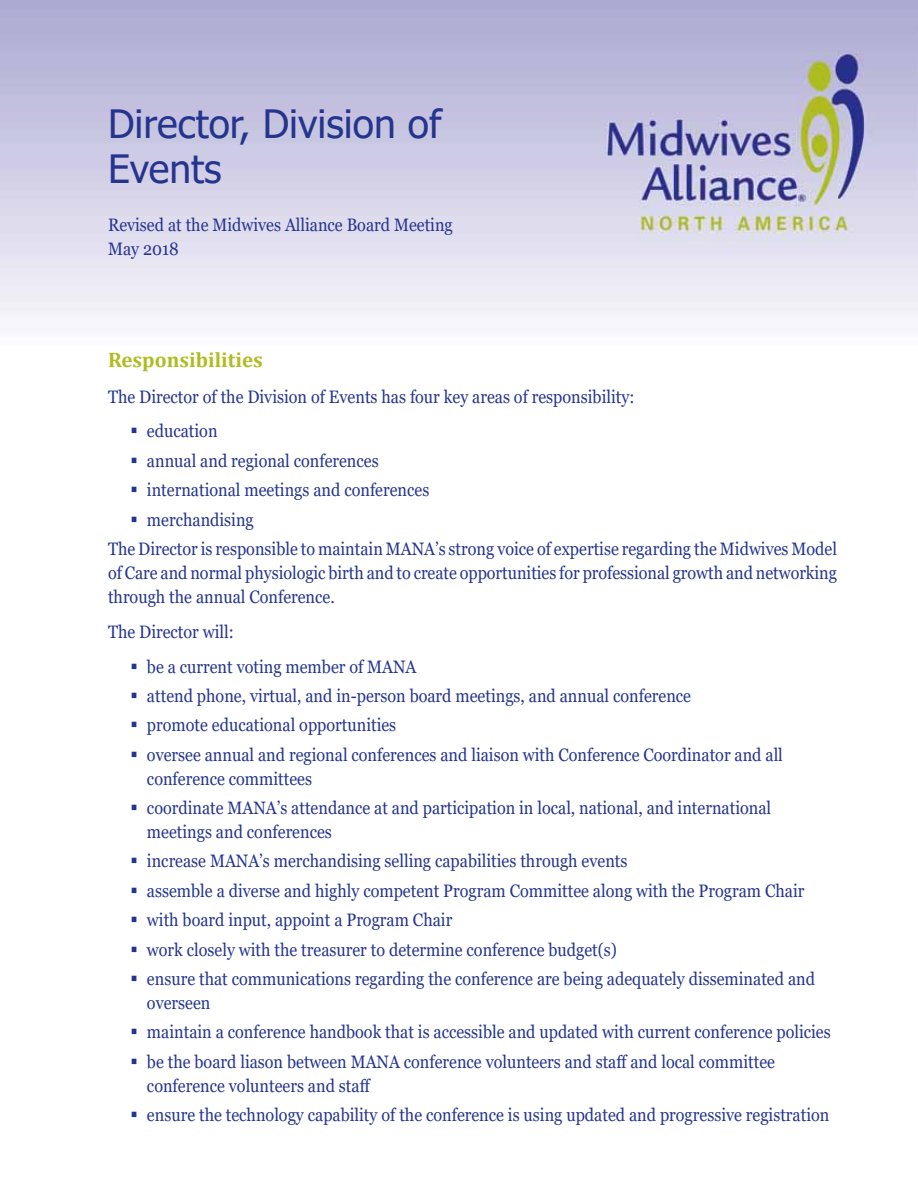
<style>
.page{position:relative;width:918px;height:1188px;background:#fff}
.page>*{position:absolute;margin:0;border:0;box-sizing:border-box;transform-origin:0 0}
.t1{font:39px/45px "Tahoma";color:#25358e}
.t2{font:700 21px "Cambria";color:#b0bc22}
.t3{font:18px/29.4px "Georgia";color:#25358e;scale:.9 1}
</style>
<div class="page">
<img style="left:0;top:0;width:918px;height:331px">
<h1 class="t1" style="left:108px;top:103px;width:335px">Director, Division of<br>Events</h1>
<p class="t3" style="left:108px;top:213px;width:385px;line-height:24px">Revised at the Midwives Alliance Board Meeting<br>May 2018</p>
<p class="t2" style="left:108px;top:345px;width:156px">Responsibilities</p>
<p class="t3" style="left:147px;top:379px;width:543px;line-height:34.8px;text-indent:-39px">The Director of the Division of Events has four key areas of responsibility: education</p>
<p class="t3" style="left:147px;top:446px;width:259px">annual and regional conferences</p>
<p class="t3" style="left:147px;top:476px;width:315px">international meetings and conferences</p>
<p class="t3" style="left:147px;top:505px;width:120px">merchandising</p>
<p class="t3" style="left:108px;top:534px;width:812px">The Director is responsible to maintain MANA’s strong voice of expertise regarding the Midwives Model</p>
<p class="t3" style="left:108px;top:561px;width:812px;line-height:24px">of Care and normal physiologic birth and to create opportunities for professional growth and networking through the annual Conference.</p>
<p class="t3" style="left:147px;top:615px;width:301px;line-height:34.8px;text-indent:-39px">The Director will:<br>be a current voting member of MANA</p>
<p class="t3" style="left:147px;top:681px;width:708px">attend phone, virtual, and in-person board meetings, and annual conference<br>promote educational opportunities<br>oversee annual and regional conferences and liaison with Conference Coordinator and all</p>
<p class="t3" style="left:147px;top:764px;width:695px">conference committees<br>coordinate MANA’s attendance at and participation in local, national, and international</p>
<p class="t3" style="left:147px;top:818px;width:744px">meetings and conferences<br>increase MANA’s merchandising selling capabilities through events<br>assemble a diverse and highly competent Program Committee along with the Program Chair with board input, appoint a Program Chair<br>work closely with the treasurer to determine conference budget(s)<br>ensure that communications regarding the conference are being adequately disseminated and</p>
<p class="t3" style="left:147px;top:989px;width:761px">overseen<br>maintain a conference handbook that is accessible and updated with current conference policies be the board liason between MANA conference volunteers and staff and local committee</p>
<p class="t3" style="left:147px;top:1071px;width:760px">conference volunteers and staff<br>ensure the technology capability of the conference is using updated and progressive registration</p>
</div>
